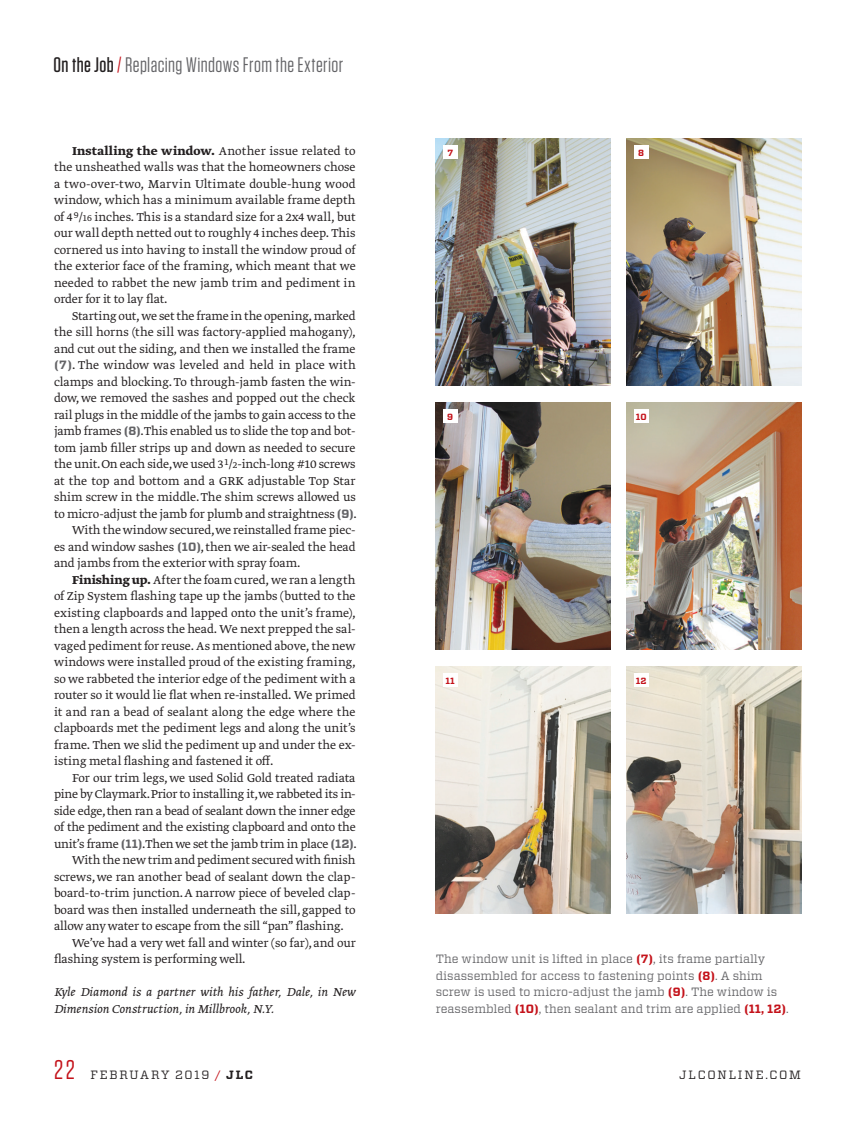
<style>
.page{position:relative;width:864px;height:1134px;background:#fff}
.page>*{position:absolute;margin:0;border:0;box-sizing:border-box;transform-origin:0 0}
.Folio_-_Vitesse_Left{font:27px "Tungsten";color:#c4121a}
.Tagline_-_Tungsten_1{font:21px "Tungsten";letter-spacing:.02em;color:#636366}
.Body_-_Greta_Light_9{font:300 13.5px/16.5px "Greta Text Std";letter-spacing:-.005em;color:#231f20;text-align:justify}
.Subhead_-_Dinot_Bold{font:13.5px/16.5px "Greta Text Std Light Ita Plus";letter-spacing:.01em;color:#231f20}
.Caption_-_Vitesse_Bo{font:12px/16.5px "Vitesse";color:#636366}
.Folio_-_Vitesse_Left-2{font:12px "Vitesse";letter-spacing:.14em;color:#231f20}
.Xtra_-_Number_-_Vite{font:700 9px "Vitesse";color:#c4121a}
.s1{font-weight:500;color:#231f20}
.s2{color:#c4121a}
.s3{font-weight:700}
.s4{font-size:10.5px}
.s5{font-family:"Vitesse";font-weight:700;font-size:12px;color:#636366}
.s6{font-weight:700;color:#c4121a}
</style>
<div class="page">
<img style="left:627px;top:138px;width:174px;height:247px">
<img style="left:627px;top:402px;width:174px;height:247px">
<img style="left:627px;top:666px;width:174px;height:247px">
<img style="left:436px;top:138px;width:174px;height:248px">
<img style="left:436px;top:402px;width:174px;height:248px">
<img style="left:436px;top:666px;width:174px;height:248px">
<div style="left:443px;top:145px;width:14px;height:14px;background:#fff"></div>
<div style="left:634px;top:145px;width:14px;height:14px;background:#fff"></div>
<div style="left:634px;top:409px;width:14px;height:14px;background:#fff"></div>
<div style="left:443px;top:409px;width:14px;height:14px;background:#fff"></div>
<div style="left:443px;top:673px;width:14px;height:14px;background:#fff"></div>
<div style="left:634px;top:673px;width:14px;height:14px;background:#fff"></div>
<p class="Tagline_-_Tungsten_1" style="left:54px;top:54px;width:291px"><span class="s1">On the Job</span><span class="s2">/</span> Replacing Windows From the Exterior</p>
<p class="Body_-_Greta_Light_9" style="left:54px;top:143px;width:303px;text-indent:18px"><span class="s3">Installing the window.</span> Another issue related to the unsheathed walls was that the homeowners chose a two-over-two, Marvin Ultimate double-hung wood window, which has a minimum available frame depth of 4<sup>9</sup>/<span class="s4">16</span> inches. This is a standard size for a 2x4 wall, but our wall depth netted out to roughly 4 inches deep. This cornered us into having to install the window proud of the exterior face of the framing, which meant that we needed to rabbet the new jamb trim and pediment in order for it to lay flat.</p>
<p class="Body_-_Greta_Light_9" style="left:54px;top:308px;width:304px;text-indent:18px">Starting out, we set the frame in the opening, marked the sill horns (the sill was factory-applied mahogany), and cut out the siding, and then we installed the frame <span class="s5">(7)</span>. The window was leveled and held in place with clamps and blocking. To through-jamb fasten the win&shy;dow, we removed the sashes and popped out the check rail plugs in the middle of the jambs to gain access to the jamb frames <span class="s5">(8)</span>.This enabled us to slide the top and bot&shy;tom jamb filler strips up and down as needed to secure the unit.On each side,we used 3<sup>1</sup>/<span class="s4">2</span>-inch-long #10 screws at the top and bottom and a GRK adjustable Top Star shim screw in the middle. The shim screws allowed us to micro-adjust the jamb for plumb and straightness <span class="s5">(9)</span>.</p>
<p class="Body_-_Greta_Light_9" style="left:54px;top:522px;width:303px;text-indent:18px">With the window secured,we reinstalled frame piec&shy;es and window sashes <span class="s5">(10)</span>, then we air-sealed the head and jambs from the exterior with spray foam.</p>
<p class="Body_-_Greta_Light_9" style="left:54px;top:572px;width:303px;text-indent:18px"><span class="s3">Finishing up.</span> After the foam cured, we ran a length of Zip System flashing tape up the jambs (butted to the existing clapboards and lapped onto the unit’s frame), then a length across the head. We next prepped the sal&shy;vaged pediment for reuse. As mentioned above, the new windows were installed proud of the existing framing, so we rabbeted the interior edge of the pediment with a router so it would lie flat when re-installed. We primed it and ran a bead of sealant along the edge where the clapboards met the pediment legs and along the unit’s frame. Then we slid the pediment up and under the ex&shy;isting metal flashing and fastened it off.</p>
<p class="Body_-_Greta_Light_9" style="left:54px;top:770px;width:304px;text-indent:18px">For our trim legs, we used Solid Gold treated radiata pine by Claymark.Prior to installing it,we rabbeted its in&shy;side edge, then ran a bead of sealant down the inner edge of the pediment and the existing clapboard and onto the unit’s frame <span class="s5">(11)</span>.Then we set the jamb trim in place <span class="s5">(12)</span>.</p>
<p class="Body_-_Greta_Light_9" style="left:54px;top:852px;width:303px;text-indent:18px">With the new trim and pediment secured with finish screws, we ran another bead of sealant down the clap&shy;board-to-trim junction. A narrow piece of beveled clap&shy;board was then installed underneath the sill, gapped to allow any water to escape from the sill “pan” flashing.</p>
<p class="Body_-_Greta_Light_9" style="left:54px;top:935px;width:303px;text-indent:18px">We’ve had a very wet fall and winter (so far), and our flashing system is performing well.</p>
<p class="Subhead_-_Dinot_Bold" style="left:54px;top:984px;width:303px">Kyle Diamond is a partner with his father, Dale, in New<br>Dimension Construction, in Millbrook, N.Y.</p>
<p class="Xtra_-_Number_-_Vite" style="left:447px;top:147px;width:7px">7</p>
<p class="Xtra_-_Number_-_Vite" style="left:638px;top:147px;width:7px">8</p>
<p class="Xtra_-_Number_-_Vite" style="left:447px;top:411px;width:7px">9</p>
<p class="Xtra_-_Number_-_Vite" style="left:636px;top:411px;width:12px">10</p>
<p class="Xtra_-_Number_-_Vite" style="left:446px;top:675px;width:11px">11</p>
<p class="Xtra_-_Number_-_Vite" style="left:636px;top:675px;width:12px">12</p>
<p class="Caption_-_Vitesse_Bo" style="left:436px;top:950px;width:354px">The window unit is lifted in place <span class="s6">(7)</span>, its frame partially disassembled for access to fastening points <span class="s6">(8)</span>. A shim screw is used to micro-adjust the jamb <span class="s6">(9)</span>. The window is reassembled <span class="s6">(10)</span>, then sealant and trim are applied <span class="s6">(11, 12)</span>.</p>
<p class="Folio_-_Vitesse_Left" style="left:54px;top:1055px;width:23px">22</p>
<p class="Folio_-_Vitesse_Left-2" style="left:91px;top:1066px;width:164px">FEBRUARY 2019 <span class="s2">/</span> <span class="s3">JLC</span></p>
<p class="Folio_-_Vitesse_Left-2" style="left:679px;top:1066px;width:123px">JLCONLINE.COM</p>
</div>
